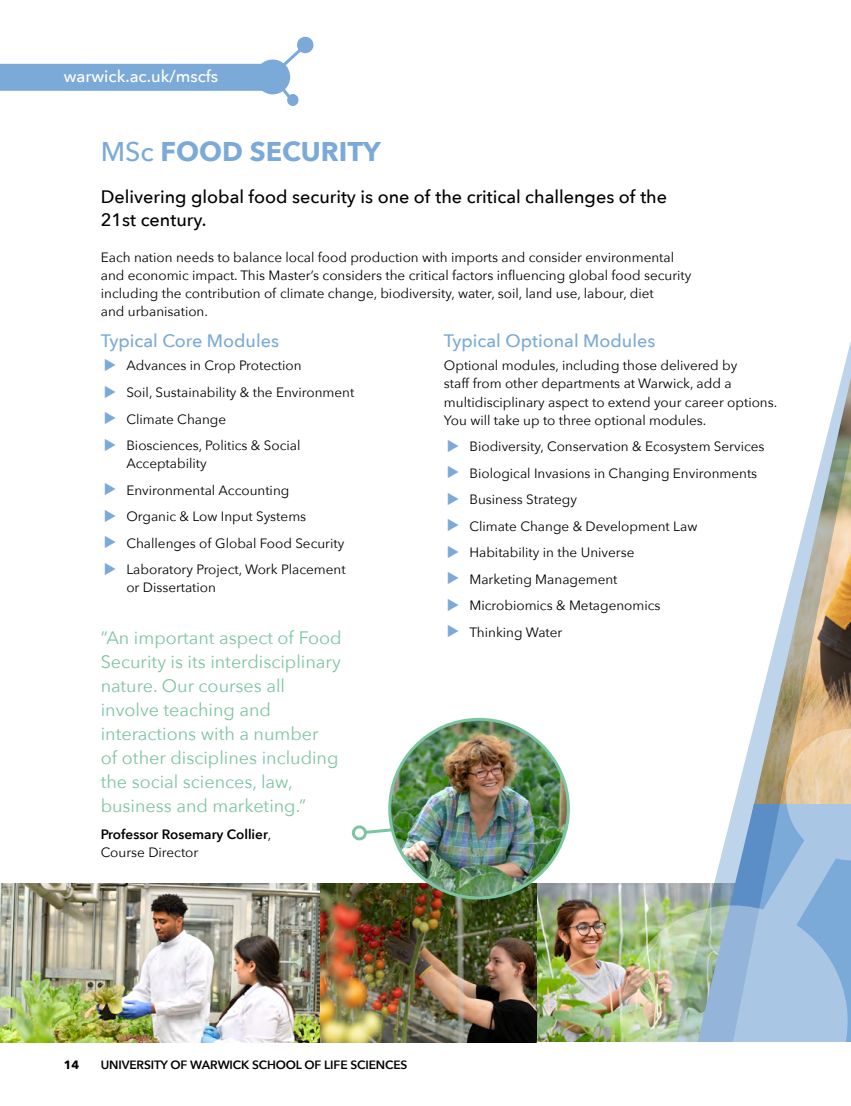
<style>
.page{position:relative;width:851px;height:1106px;background:#fff}
.page>*{position:absolute;margin:0;border:0;box-sizing:border-box;transform-origin:0 0}
.t1{font:700 27px "Avenir Next";color:#7baad8}
.t2{font:18px/24px "Avenir Next";color:#7dc4a3}
.t3{font:500 18px/22.5px "Avenir Next";color:#000}
.t4{font:500 18px "Avenir Next";color:#7baad8}
.t5{font:500 16.5px "Avenir Next";color:#fff}
.t6{font:13.5px/18px "Avenir Next";color:#000}
.t7{font:600 13.5px/18px "Avenir Next";color:#000}
.t8{font:600 12px "Avenir Next";letter-spacing:-.01em;color:#000}
.t9{font:700 12px "Avenir Next";color:#000}
.s1{font-weight:500}
.s2{font-weight:400}
</style>
<div class="page">
<img style="left:323px;top:883px;width:281px;height:159px">
<svg style="left:764px;top:345px;width:86px;height:338px"></svg>
<img style="left:0;top:883px;width:323px;height:159px">
<img style="left:604px;top:683px;width:246px;height:359px">
<div style="left:297px;top:37px;width:16px;height:16px;background:#7baad8;border-radius:50%"></div>
<div style="left:287px;top:94px;width:11px;height:12px;background:#7baad8;border-radius:50%"></div>
<svg style="left:0;top:42px;width:309px;height:60px"></svg>
<div style="left:351px;top:825px;width:16px;height:15px;border:3px solid #7dc4a3;border-radius:50%"></div>
<img style="left:362px;top:717px;width:209px;height:184px">
<p class="t5" style="left:64px;top:63px;width:156px">warwick.ac.uk/mscfs</p>
<p class="t1" style="left:101px;top:128px;width:281px"><span class="s1">MSc</span> FOOD SECURITY</p>
<p class="t3" style="left:101px;top:185px;width:567px">Delivering global food security is one of the critical challenges of the<br>21st century.</p>
<p class="t6" style="left:101px;top:248px;width:592px">Each nation needs to balance local food production with imports and consider environmental and economic impact. This Master’s considers the critical factors influencing global food security including the contribution of climate change, biodiversity, water, soil, land use, labour, diet<br>and urbanisation.</p>
<p class="t4" style="left:101px;top:325px;width:180px">Typical Core Modules</p>
<p class="t6" style="left:126px;top:356px;width:177px">Advances in Crop Protection</p>
<p class="t6" style="left:126px;top:383px;width:229px">Soil, Sustainability &amp; the Environment</p>
<p class="t6" style="left:126px;top:409px;width:101px">Climate Change</p>
<p class="t6" style="left:126px;top:436px;width:175px">Biosciences, Politics &amp; Social<br>Acceptability</p>
<p class="t6" style="left:126px;top:480px;width:164px">Environmental Accounting</p>
<p class="t6" style="left:126px;top:507px;width:181px">Organic &amp; Low Input Systems</p>
<p class="t6" style="left:126px;top:533px;width:219px">Challenges of Global Food Security</p>
<p class="t6" style="left:126px;top:560px;width:221px">Laboratory Project, Work Placement or Dissertation</p>
<p class="t2" style="left:101px;top:625px;width:242px">“An important aspect of Food<br>Security is its interdisciplinary nature. Our courses all involve teaching and interactions with a number<br>of other disciplines including the social sciences, law, business and marketing.”</p>
<p class="t7" style="left:101px;top:825px;width:172px">Professor Rosemary Collier<span class="s2">,<br>Course Director</span></p>
<p class="t4" style="left:444px;top:325px;width:213px">Typical Optional Modules</p>
<p class="t6" style="left:444px;top:356px;width:335px">Optional modules, including those delivered by<br>staff from other departments at Warwick, add a multidisciplinary aspect to extend your career options.<br>You will take up to three optional modules.</p>
<p class="t6" style="left:469px;top:437px;width:296px">Biodiversity, Conservation &amp; Ecosystem Services</p>
<p class="t6" style="left:469px;top:463px;width:289px">Biological Invasions in Changing Environments</p>
<p class="t6" style="left:469px;top:490px;width:109px">Business Strategy</p>
<p class="t6" style="left:469px;top:516px;width:229px">Climate Change &amp; Development Law</p>
<p class="t6" style="left:469px;top:543px;width:166px">Habitability in the Universe</p>
<p class="t6" style="left:469px;top:569px;width:150px">Marketing Management</p>
<p class="t6" style="left:469px;top:596px;width:193px">Microbiomics &amp; Metagenomics</p>
<p class="t6" style="left:469px;top:622px;width:94px">Thinking Water</p>
<p class="t9" style="left:64px;top:1054px;width:17px">14</p>
<p class="t8" style="left:101px;top:1054px;width:308px">UNIVERSITY OF WARWICK SCHOOL OF LIFE SCIENCES</p>
</div>
